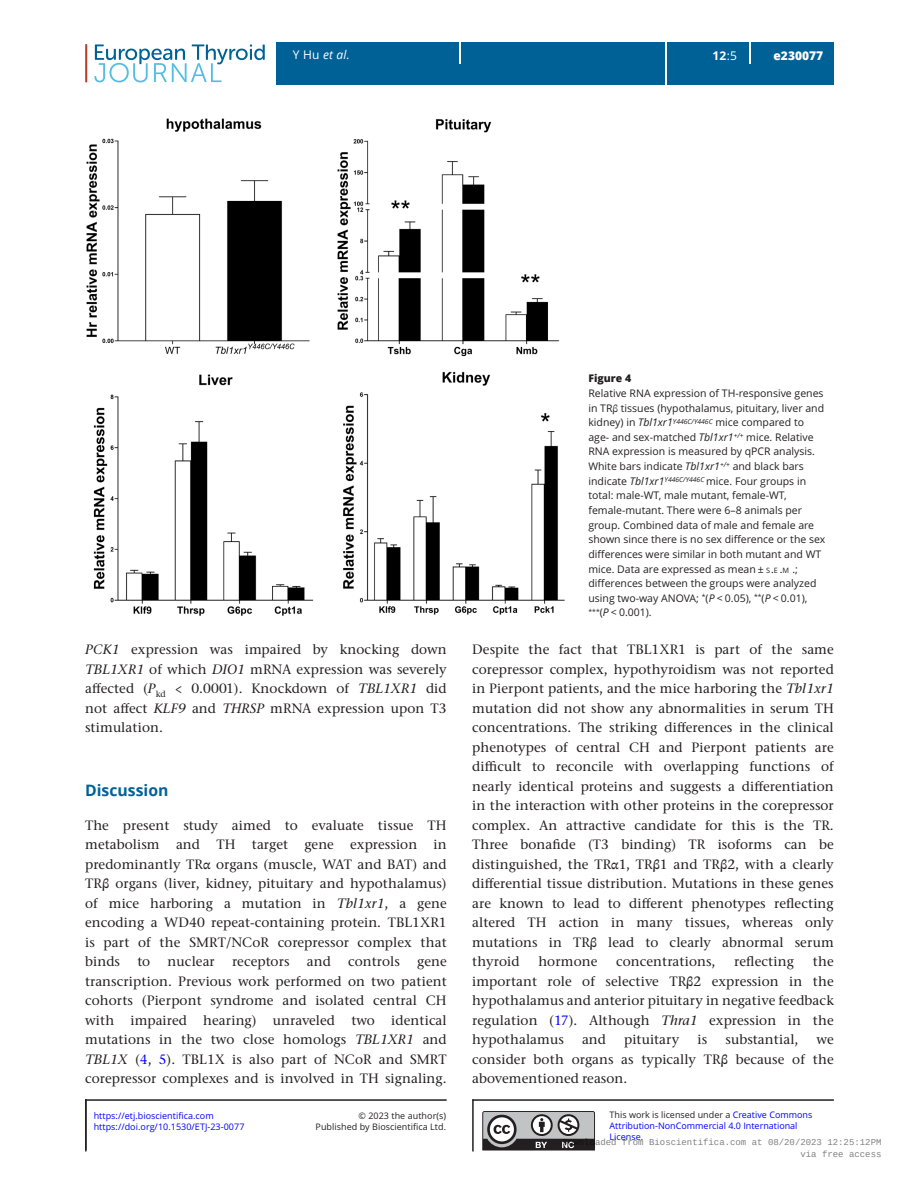
<style>
.page{position:relative;width:919px;height:1187px;background:#fff}
.page>*{position:absolute;margin:0;border:0;box-sizing:border-box;transform-origin:0 0}
.t1{font:700 15.75px "Open Sans";color:#006196}
.TXT{font:500 13.5px/19.5px "Stone Serif ITC Pro";letter-spacing:.005em;color:#231f20;text-align:justify}
.t2{font:italic 12px "Open Sans";color:#fff}
.t3{font:800 12px "Open Sans";color:#fff}
.t4{font:700 12px "Open Sans";color:#fff}
.FC{font:10.5px/14.7px "Open Sans";color:#231f20}
.FC-2{font:800 10.5px "Open Sans";color:#231f20}
.t5{font:9px/11.2px "Open Sans";color:#00f}
.t6{font:9px/12px "Liberation Mono";color:rgb(0 0 0/.5);text-align:right}
.t7{font:9px "Open Sans";letter-spacing:.005em;color:#231f20}
.s1{font-style:normal}
.s2{font-weight:400}
.s3{font-style:italic}
.s4{font-family:"STIX Two Text"}
.s5{color:#00f}
.s6{font-size:7.35px}
.s7{font-style:inherit}
.s8{color:#231f20}
</style>
<div class="page">
<div style="left:276px;top:42px;width:557px;height:43px;background:#006196"></div>
<svg style="left:94px;top:44px;width:171px;height:38px"></svg>
<hr style="left:85px;top:44px;width:2px;height:38px;background:#b7402f">
<svg style="left:459px;top:42px;width:1px;height:22px"></svg>
<hr style="left:665px;top:42px;width:1px;height:43px;background:#fff">
<svg style="left:749px;top:42px;width:1px;height:22px"></svg>
<img style="left:86px;top:118px;width:479px;height:498px">
<svg style="left:482px;top:1111px;width:113px;height:39px;background:#8a898a"></svg>
<hr style="left:85px;top:1099px;width:361px;height:1px;background:#231f20">
<hr style="left:85px;top:1099px;width:2px;height:52px;background:#231f20">
<hr style="left:472px;top:1099px;width:1px;height:52px;background:#231f20">
<hr style="left:472px;top:1099px;width:361px;height:1px;background:#231f20">
<p class="t2" style="left:293px;top:47px;width:58px"><span class="s1">Y Hu</span> et al.</p>
<p class="t4" style="left:712px;top:47px;width:26px">12<span class="s2">:5</span></p>
<p class="t3" style="left:773px;top:46px;width:51px">e230077</p>
<p class="TXT" style="left:85px;top:639px;width:363px"><span class="s3">PCK1</span> expression was impaired by knocking down <span class="s3">TBL1XR1</span> of which <span class="s3">DIO1</span> mRNA expression was severely affected (<span class="s3">P</span><sub>kd</sub> &lt; 0.0001). Knockdown of <span class="s3">TBL1XR1</span> did not affect <span class="s3">KLF9</span> and <span class="s3">THRSP</span> mRNA expression upon T3 stimulation.</p>
<h1 class="t1" style="left:85px;top:778px;width:85px">Discussion</h1>
<p class="TXT" style="left:85px;top:815px;width:363px">The present study aimed to evaluate tissue TH metabolism and TH target gene expression in predominantly TR<span class="s4">α</span> organs (muscle, WAT and BAT) and TR<span class="s4">β</span> organs (liver, kidney, pituitary and hypothalamus) of mice harboring a mutation in <span class="s3">Tbl1xr1</span>, a gene encoding a WD40 repeat-containing protein. TBL1XR1 is part of the SMRT/NCoR corepressor complex that binds</p>
<p class="TXT" style="left:137px;top:951px;width:14px">to</p>
<p class="TXT" style="left:167px;top:951px;width:49px">nuclear</p>
<p class="TXT" style="left:232px;top:951px;width:59px">receptors</p>
<p class="TXT" style="left:307px;top:951px;width:26px">and</p>
<p class="TXT" style="left:348px;top:951px;width:53px">controls</p>
<p class="TXT" style="left:85px;top:951px;width:363px;text-indent:332px">gene transcription. Previous work performed on two patient cohorts (Pierpont syndrome and isolated central CH with impaired hearing) unraveled two identical mutations in the two close homologs <span class="s3">TBL1XR1</span> and <span class="s3">TBL1X</span> (<span class="s5">4</span>, <span class="s5">5</span>). TBL1X is also part of NCoR and SMRT corepressor complexes and is involved in TH signaling.</p>
<p class="t5" style="left:94px;top:1109px;width:122px">https://etj.bioscientifica.com</p>
<p class="t7" style="left:358px;top:1109px;width:89px">© 2023 the author(s)</p>
<p class="t5" style="left:94px;top:1121px;width:152px">https://doi.org/10.1530/ETJ-23-0077</p>
<p class="t7" style="left:315px;top:1120px;width:132px">Published by Bioscientifica Ltd.</p>
<p class="FC-2" style="left:588px;top:370px;width:44px">Figure 4</p>
<p class="FC" style="left:588px;top:385px;width:238px">Relative RNA expression of TH-responsive genes in TR<span class="s4">β</span> tissues (hypothalamus, pituitary, liver and kidney) in <span class="s3">Tbl1xr1</span><sup>Y446C/Y446C</sup> mice compared to age- and sex-matched <span class="s3">Tbl1xr1</span><sup>+/+</sup> mice. Relative RNA expression is measured by qPCR analysis.<br>White bars indicate <span class="s3">Tbl1xr1</span><sup>+/+</sup> and black bars indicate <span class="s3">Tbl1xr1</span><sup>Y446C/Y446C</sup> mice. Four groups in total: male-WT, male mutant, female-WT, female-mutant. There were 6–8 animals per group. Combined data of male and female are shown since there is no sex difference or the sex differences were similar in both mutant and WT mice. Data are expressed as mean ± <span class="s6">S</span><span class="s7">.</span><span class="s6">E</span> <span class="s7">.</span><span class="s6">M</span> <span class="s7">.</span>; differences between the groups were analyzed using two-way ANOVA; <sup>*</sup>(<span class="s3">P</span> &lt; 0.05), <sup>**</sup>(<span class="s3">P</span> &lt; 0.01), <sup>***</sup>(<span class="s3">P</span> &lt; 0.001).</p>
<p class="TXT" style="left:472px;top:639px;width:363px">Despite the fact that TBL1XR1 is part of the same corepressor complex, hypothyroidism was not reported in Pierpont patients, and the mice harboring the <span class="s3">Tbl1xr1 </span>mutation did not show any abnormalities in serum TH concentrations. The striking differences in the clinical phenotypes of central CH and Pierpont patients are difficult to reconcile with overlapping functions of nearly identical proteins and suggests a differentiation in the interaction with other proteins in the corepressor complex. An attractive candidate for this is the TR.<br>Three bonafide (T3 binding) TR isoforms can be distinguished, the TR<span class="s4">α</span>1, TR<span class="s4">β</span>1 and TR<span class="s4">β</span>2, with a clearly differential tissue distribution. Mutations in these genes are known to lead to different phenotypes reflecting altered TH action in many tissues, whereas only mutations in TR<span class="s4">β</span> lead to clearly abnormal serum thyroid</p>
<p class="TXT" style="left:538px;top:951px;width:61px">hormone</p>
<p class="TXT" style="left:616px;top:951px;width:101px">concentrations,</p>
<p class="TXT" style="left:734px;top:951px;width:61px">reflecting</p>
<p class="TXT" style="left:472px;top:951px;width:363px;text-indent:340px">the important role of selective TR<span class="s4">β</span>2 expression in the hypothalamus and anterior pituitary in negative feedback regulation (<span class="s5">17</span>). Although <span class="s3">Thra1</span> expression in the hypothalamus</p>
<p class="TXT" style="left:582px;top:1029px;width:26px">and</p>
<p class="TXT" style="left:624px;top:1029px;width:57px">pituitary</p>
<p class="TXT" style="left:697px;top:1029px;width:11px">is</p>
<p class="TXT" style="left:725px;top:1029px;width:74px">substantial,</p>
<p class="TXT" style="left:472px;top:1029px;width:363px;text-indent:344px">we consider both organs as typically TR<span class="s4">β</span> because of the abovementioned reason.</p>
<p class="t5" style="left:609px;top:1108px;width:204px"><span class="s8">This work is licensed under a</span> Creative Commons<br>Attribution-NonCommercial 4.0 International<br>License.</p>
<p class="t6" style="left:562px;top:1136px;width:320px">Downloaded from Bioscientifica.com at 08/20/2023 12:25:12PM via free access</p>
</div>
